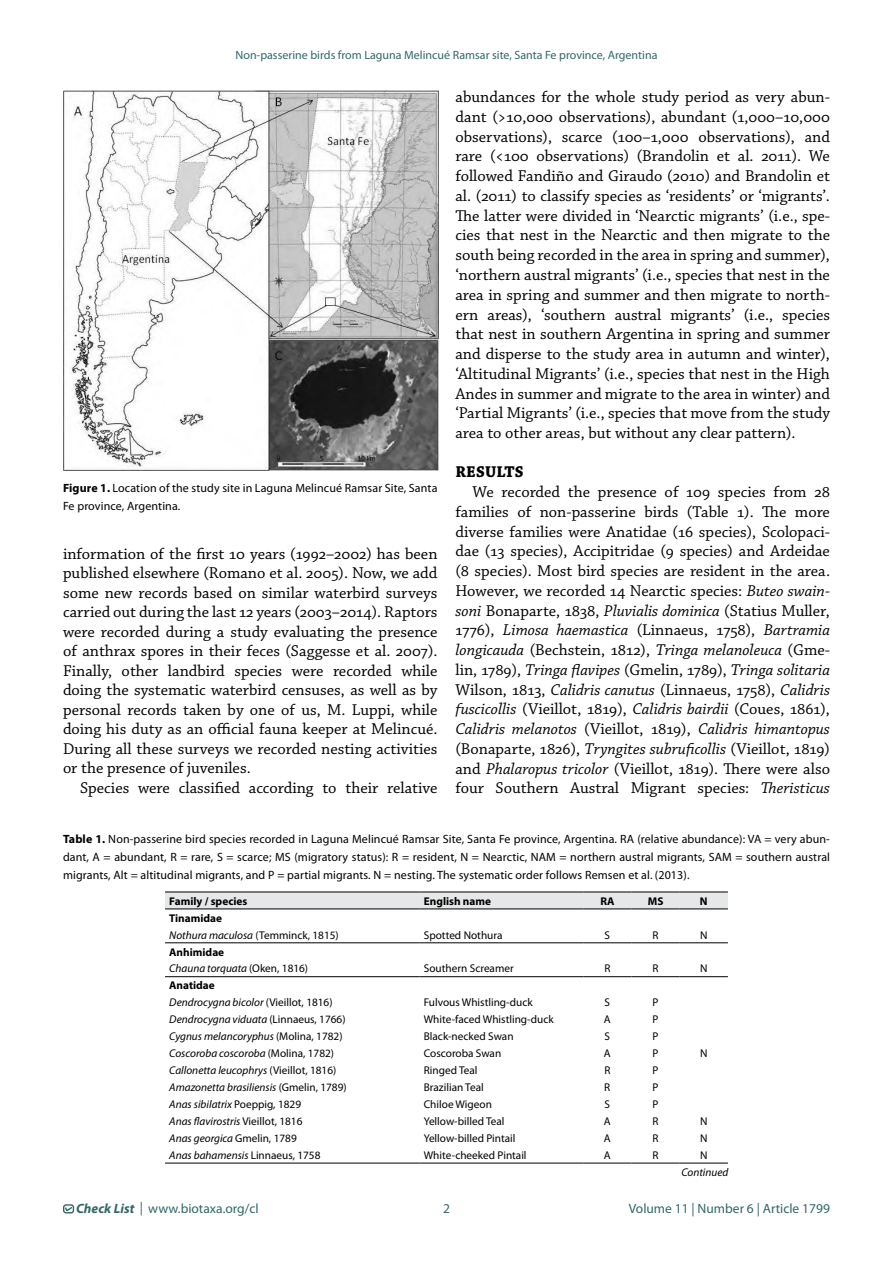
<style>
.page{position:relative;width:893px;height:1263px;background:#fff}
.page>*{position:absolute;margin:0;border:0;box-sizing:border-box;transform-origin:0 0}
.t1{font:16.5px/19.8px "Chaparral Pro";color:#000;text-align:justify}
.t2{font:700 16.5px "Chaparral Pro";letter-spacing:.015em;color:#000}
.t3{font:13.5px "Myriad Pro";color:#336769}
.t4{font:12px/18px "Myriad Pro";letter-spacing:.01em;color:#000}
.t5{font:12px "Myriad Pro";color:#336769}
.t6{font:italic 11.25px/17px "Myriad Pro";color:#000}
.t7{font:11.25px "Myriad Pro";color:#000}
.t8{font:700 11.25px "Myriad Pro";color:#000}
.s1{font-style:italic}
.s2{font-weight:700}
.s3{font-weight:700;font-style:normal}
.s4{font-style:normal}
.s5{font-weight:700;font-style:italic}
</style>
<div class="page">
<div style="left:63px;top:1204px;width:11px;height:9px;border:1px solid #336767;border-radius:2px"></div>
<svg style="left:64px;top:1206px;width:9px;height:6px"></svg>
<img style="left:63px;top:90px;width:375px;height:380px">
<div style="left:165px;top:892px;width:563px;height:16px;background:#e6e7e8"></div>
<hr style="left:165px;top:891px;width:255px;height:1px;background:#000">
<hr style="left:420px;top:891px;width:163px;height:1px;background:#000">
<hr style="left:583px;top:891px;width:48px;height:1px;background:#000">
<hr style="left:631px;top:891px;width:49px;height:1px;background:#000">
<hr style="left:680px;top:891px;width:48px;height:1px;background:#000">
<hr style="left:165px;top:908px;width:255px;height:1px;background:#000">
<hr style="left:420px;top:908px;width:163px;height:1px;background:#000">
<hr style="left:583px;top:908px;width:48px;height:1px;background:#000">
<hr style="left:631px;top:908px;width:49px;height:1px;background:#000">
<hr style="left:680px;top:908px;width:48px;height:1px;background:#000">
<hr style="left:165px;top:942px;width:255px;height:1px;background:#000">
<hr style="left:420px;top:942px;width:163px;height:1px;background:#000">
<hr style="left:583px;top:942px;width:48px;height:1px;background:#000">
<hr style="left:631px;top:942px;width:49px;height:1px;background:#000">
<hr style="left:680px;top:942px;width:48px;height:1px;background:#000">
<hr style="left:165px;top:976px;width:255px;height:1px;background:#000">
<hr style="left:420px;top:976px;width:163px;height:1px;background:#000">
<hr style="left:583px;top:976px;width:48px;height:1px;background:#000">
<hr style="left:631px;top:976px;width:49px;height:1px;background:#000">
<hr style="left:680px;top:976px;width:48px;height:1px;background:#000">
<hr style="left:165px;top:1163px;width:255px;height:1px;background:#000">
<hr style="left:420px;top:1163px;width:163px;height:1px;background:#000">
<hr style="left:583px;top:1163px;width:48px;height:1px;background:#000">
<hr style="left:631px;top:1163px;width:49px;height:1px;background:#000">
<hr style="left:680px;top:1163px;width:48px;height:1px;background:#000">
<p class="t5" style="left:235px;top:47px;width:423px">Non-passerine birds from Laguna Melincué Ramsar site, Santa Fe province, Argentina</p>
<p class="t1" style="left:455px;top:88px;width:376px">abundances for the whole study period as very abun&shy;dant (&gt;10,000 observations), abundant (1,000–10,000 observations), scarce (100–1,000 observations), and rare (&lt;100 observations) (Brandolin et al. 2011). We followed Fandiño and Giraudo (2010) and Brandolin et al. (2011) to classify species as ‘residents’ or ‘migrants’.<br>The latter were divided in ‘Nearctic migrants’ (i.e., spe&shy;cies that nest in the Nearctic and then migrate to the south being recorded in the area in spring and summer), ‘northern austral migrants’ (i.e., species that nest in the area in spring and summer and then migrate to north&shy;ern areas), ‘southern austral migrants’ (i.e., species that nest in southern Argentina in spring and summer and disperse to the study area in autumn and winter), ‘Altitudinal Migrants’ (i.e., species that nest in the High Andes in summer and migrate to the area in winter) and ‘Partial Migrants’ (i.e., species that move from the study area to other areas, but without any clear pattern).</p>
<p class="t2" style="left:455px;top:462px;width:70px">RESULTS</p>
<p class="t1" style="left:455px;top:482px;width:376px;text-indent:17px">We recorded the presence of 109 species from 28 families of non-passerine birds (Table 1). The more diverse families were Anatidae (16 species), Scolopaci&shy;dae (13 species), Accipitridae (9 species) and Ardeidae (8 species). Most bird species are resident in the area.<br>However, we recorded 14 Nearctic species: <span class="s1">Buteo swain&shy;soni</span> Bonaparte, 1838, <span class="s1">Pluvialis dominica</span> (Statius Muller, 1776), <span class="s1">Limosa haemastica</span> (Linnaeus, 1758), <span class="s1">Bartramia longicauda</span> (Bechstein, 1812), <span class="s1">Tringa melanoleuca</span> (Gme&shy;lin, 1789), <span class="s1">Tringa flavipes</span> (Gmelin, 1789), <span class="s1">Tringa solitaria </span>Wilson, 1813, <span class="s1">Calidris canutus</span> (Linnaeus, 1758), <span class="s1">Calidris fuscicollis</span> (Vieillot, 1819), <span class="s1">Calidris bairdii</span> (Coues, 1861), <span class="s1">Calidris melanotos</span> (Vieillot, 1819), <span class="s1">Calidris himantopus </span>(Bonaparte, 1826), <span class="s1">Tryngites subruficollis</span> (Vieillot, 1819) and <span class="s1">Phalaropus tricolor</span> (Vieillot, 1819). There were also four Southern Austral Migrant species: <span class="s1">Theristicus</span></p>
<p class="t4" style="left:63px;top:479px;width:376px"><span class="s2">Figure 1.</span> Location of the study site in Laguna Melincué Ramsar Site, Santa<br>Fe province, Argentina.</p>
<p class="t1" style="left:63px;top:544px;width:376px">information of the first 10 years (1992–2002) has been published elsewhere (Romano et al. 2005). Now, we add some new records based on similar waterbird surveys carried out during the last 12 years (2003–2014). Raptors were recorded during a study evaluating the presence of anthrax spores in their feces (Saggesse et al. 2007).<br>Finally, other landbird species were recorded while doing the systematic waterbird censuses, as well as by personal records taken by one of us, M. Luppi, while doing his duty as an official fauna keeper at Melincué.<br>During all these surveys we recorded nesting activities or the presence of juveniles.</p>
<p class="t1" style="left:80px;top:778px;width:359px">Species were classified according to their relative</p>
<p class="t4" style="left:63px;top:830px;width:769px;text-align:justify"><span class="s2">Table 1.</span> Non-passerine bird species recorded in Laguna Melincué Ramsar Site, Santa Fe province, Argentina. RA (relative abundance): VA = very abun&shy;dant, A = abundant, R = rare, S = scarce; MS (migratory status): R = resident, N = Nearctic, NAM = northern austral migrants, SAM = southern austral migrants, Alt = altitudinal migrants, and P = partial migrants. N = nesting. The systematic order follows Remsen et al. (2013).</p>
<p class="t8" style="left:169px;top:893px;width:79px">Family / species</p>
<p class="t8" style="left:424px;top:893px;width:69px">English name</p>
<p class="t8" style="left:600px;top:893px;width:16px">RA</p>
<p class="t8" style="left:648px;top:893px;width:17px">MS</p>
<p class="t8" style="left:700px;top:893px;width:9px">N</p>
<p class="t6" style="left:169px;top:909px;width:171px"><span class="s3">Tinamidae<br></span>Nothura maculosa <span class="s4">(Temminck, 1815)</span></p>
<p class="t7" style="left:424px;top:928px;width:80px">Spotted Nothura</p>
<p class="t7" style="left:605px;top:928px;width:7px">S</p>
<p class="t7" style="left:653px;top:928px;width:8px">R</p>
<p class="t7" style="left:700px;top:928px;width:9px">N</p>
<p class="t6" style="left:169px;top:943px;width:140px"><span class="s3">Anhimidae<br></span>Chauna torquata <span class="s4">(Oken, 1816)</span></p>
<p class="t6" style="left:169px;top:977px;width:165px"><span class="s3">Anatidae<br></span>Dendrocygna bicolor <span class="s4">(Vieillot, 1816)</span></p>
<p class="t7" style="left:424px;top:962px;width:91px">Southern Screamer</p>
<p class="t7" style="left:604px;top:962px;width:8px">R</p>
<p class="t7" style="left:653px;top:962px;width:8px">R</p>
<p class="t7" style="left:700px;top:962px;width:9px">N</p>
<p class="t7" style="left:424px;top:996px;width:110px">Fulvous Whistling-duck</p>
<p class="t7" style="left:605px;top:996px;width:7px">S</p>
<p class="t7" style="left:653px;top:996px;width:7px">P</p>
<p class="t6" style="left:169px;top:1011px;width:178px">Dendrocygna viduata <span class="s4">(Linnaeus, 1766)</span></p>
<p class="t7" style="left:424px;top:1012px;width:131px">White-faced Whistling-duck</p>
<p class="t7" style="left:604px;top:1012px;width:8px">A</p>
<p class="t7" style="left:653px;top:1012px;width:7px">P</p>
<p class="t6" style="left:169px;top:1028px;width:175px">Cygnus melancoryphus <span class="s4">(Molina, 1782)</span></p>
<p class="t7" style="left:424px;top:1029px;width:91px">Black-necked Swan</p>
<p class="t7" style="left:605px;top:1029px;width:7px">S</p>
<p class="t7" style="left:653px;top:1029px;width:7px">P</p>
<p class="t6" style="left:169px;top:1045px;width:166px">Coscoroba coscoroba <span class="s4">(Molina, 1782)</span></p>
<p class="t7" style="left:424px;top:1046px;width:79px">Coscoroba Swan</p>
<p class="t7" style="left:604px;top:1046px;width:8px">A</p>
<p class="t7" style="left:653px;top:1046px;width:7px">P</p>
<p class="t7" style="left:700px;top:1046px;width:9px">N</p>
<p class="t6" style="left:169px;top:1062px;width:169px">Callonetta leucophrys <span class="s4">(Vieillot, 1816)</span></p>
<p class="t7" style="left:424px;top:1063px;width:55px">Ringed Teal</p>
<p class="t7" style="left:604px;top:1063px;width:8px">R</p>
<p class="t7" style="left:653px;top:1063px;width:7px">P</p>
<p class="t6" style="left:169px;top:1078px;width:179px">Amazonetta brasiliensis <span class="s4">(Gmelin, 1789)</span></p>
<p class="t7" style="left:424px;top:1080px;width:61px">Brazilian Teal</p>
<p class="t7" style="left:604px;top:1080px;width:8px">R</p>
<p class="t7" style="left:653px;top:1080px;width:7px">P</p>
<p class="t6" style="left:169px;top:1095px;width:133px">Anas sibilatrix <span class="s4">Poeppig, 1829</span></p>
<p class="t7" style="left:424px;top:1097px;width:70px">Chiloe Wigeon</p>
<p class="t7" style="left:605px;top:1097px;width:7px">S</p>
<p class="t7" style="left:653px;top:1097px;width:7px">P</p>
<p class="t6" style="left:169px;top:1112px;width:135px">Anas flavirostris <span class="s4">Vieillot, 1816</span></p>
<p class="t7" style="left:424px;top:1114px;width:82px">Yellow-billed Teal</p>
<p class="t7" style="left:604px;top:1114px;width:8px">A</p>
<p class="t7" style="left:652px;top:1114px;width:8px">R</p>
<p class="t7" style="left:700px;top:1114px;width:9px">N</p>
<p class="t6" style="left:169px;top:1129px;width:129px">Anas georgica <span class="s4">Gmelin, 1789</span></p>
<p class="t7" style="left:424px;top:1131px;width:93px">Yellow-billed Pintail</p>
<p class="t7" style="left:604px;top:1131px;width:8px">A</p>
<p class="t7" style="left:652px;top:1131px;width:8px">R</p>
<p class="t7" style="left:700px;top:1131px;width:9px">N</p>
<p class="t6" style="left:169px;top:1146px;width:153px">Anas bahamensis <span class="s4">Linnaeus, 1758</span></p>
<p class="t7" style="left:424px;top:1148px;width:104px">White-cheeked Pintail</p>
<p class="t7" style="left:604px;top:1148px;width:8px">A</p>
<p class="t7" style="left:652px;top:1148px;width:8px">R</p>
<p class="t7" style="left:700px;top:1148px;width:9px">N</p>
<p class="t6" style="left:681px;top:1164px;width:49px">Continued</p>
<p class="t3" style="left:76px;top:1200px;width:184px"><span class="s5">Check List</span> | www.biotaxa.org/cl</p>
<p class="t3" style="left:443px;top:1200px;width:8px">2</p>
<p class="t3" style="left:629px;top:1200px;width:203px">Volume 11 | Number 6 | Article 1799</p>
</div>
